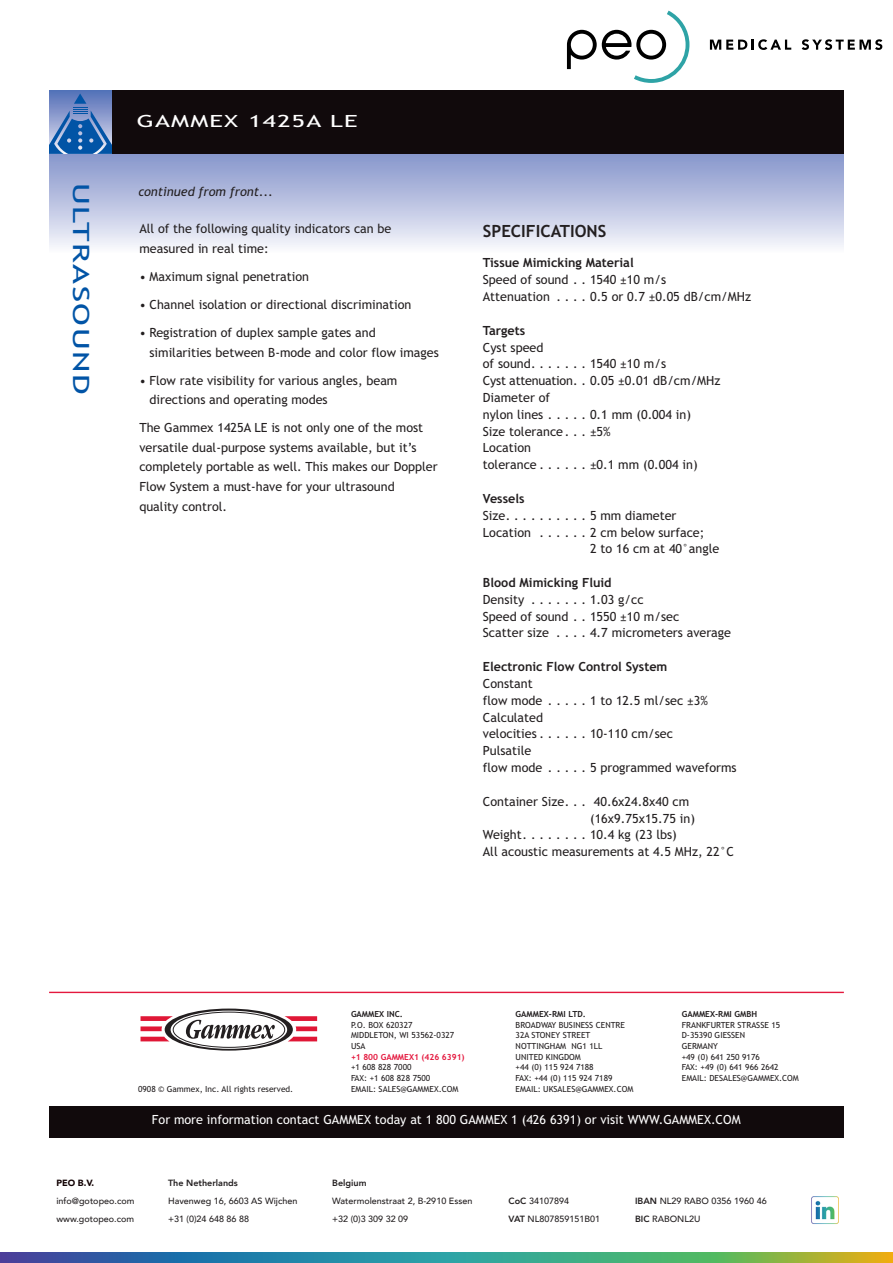
<style>
.page{position:relative;width:893px;height:1263px;background:#fff}
.page>*{position:absolute;margin:0;border:0;box-sizing:border-box;transform-origin:0 0}
.t1{font:22.5px "Trebuchet MS";letter-spacing:.05em;color:#0154a6;scale:1.5 1}
.t2{font:700 16.8px "Trebuchet MS";color:#231f20}
.t3{font:16.8px "Trebuchet MS";letter-spacing:.05em;color:#fff;scale:1.5 1}
.t4{font:12.6px/16.8px "Trebuchet MS";color:#231f20}
.t5{font:12.6px "Trebuchet MS";color:#fff}
.t6{font:italic 12.6px "Trebuchet MS";color:#231f20}
.t7{font:700 12.6px "Trebuchet MS";color:#231f20}
.t8{font:500 9px "Avenir";color:#231f20}
.t9{font:800 9px "Avenir";color:#231f20}
.t10{font:900 9px "Avenir";color:#110002}
.t11{font:8.4px/10.6px "Trebuchet MS";color:#231f20}
.s1{font-weight:700}
.s2{font-weight:700;color:#e4183e}
.s3{font-weight:800}
</style>
<div class="page">
<svg style="left:710px;top:39px;width:81px;height:11px"></svg>
<svg style="left:802px;top:39px;width:80px;height:11px"></svg>
<svg style="left:567px;top:11px;width:122px;height:72px"></svg>
<img style="left:0;top:1252px;width:893px;height:11px">
<img style="left:811px;top:1196px;width:28px;height:28px">
<div style="left:49px;top:150px;width:795px;height:102px;background:linear-gradient(to bottom,#8090c9,#f6f6fb)"></div>
<div style="left:49px;top:90px;width:63px;height:64px;background:#5675ba"></div>
<svg style="left:49px;top:94px;width:63px;height:60px"></svg>
<div style="left:112px;top:90px;width:732px;height:63px;background:#110a0c"></div>
<hr style="left:49px;top:992px;width:795px;height:1px;background:#e4183e">
<div style="left:49px;top:1106px;width:795px;height:31px;background:#110a0c"></div>
<svg style="left:141px;top:1008px;width:176px;height:42px"></svg>
<p class="t1" style="left:94px;top:183px;width:143px;rotate:90deg">ULTRASOUND</p>
<p class="t3" style="left:137px;top:111px;width:149px">GAMMEX 1425A LE</p>
<p class="t6" style="left:138px;top:184px;width:136px">continued from front...</p>
<p class="t4" style="left:139px;top:219px;width:254px;line-height:19.6px">All of the following quality indicators can be measured in real time:</p>
<p class="t4" style="left:139px;top:268px;width:171px">• Maximum signal penetration</p>
<p class="t4" style="left:139px;top:296px;width:274px">• Channel isolation or directional discrimination</p>
<p class="t4" style="left:149px;top:323px;width:291px;line-height:19.6px;text-indent:-10px">• Registration of duplex sample gates and similarities between B-mode and color flow images</p>
<p class="t4" style="left:149px;top:370px;width:249px;line-height:19.6px;text-indent:-10px">• Flow rate visibility for various angles, beam directions and operating modes</p>
<p class="t4" style="left:139px;top:418px;width:300px;line-height:19.6px">The Gammex 1425A LE is not only one of the most versatile dual-purpose systems available, but it’s completely portable as well. This makes our Doppler Flow System a must-have for your ultrasound<br>quality control.</p>
<p class="t2" style="left:483px;top:220px;width:125px">SPECIFICATIONS</p>
<p class="t4" style="left:483px;top:255px;width:270px"><span class="s1">Tissue Mimicking Material<br></span>Speed of sound . . 1540 ±10 m/s<br>Attenuation . . . . 0.5 or 0.7 ±0.05 dB/cm/MHz</p>
<p class="t4" style="left:483px;top:322px;width:239px"><span class="s1">Targets<br></span>Cyst speed<br>of sound. . . . . . . 1540 ±10 m/s<br>Cyst attenuation. . 0.05 ±0.01 dB/cm/MHz<br>Diameter of<br>nylon lines . . . . . 0.1 mm (0.004 in)<br>Size tolerance . . . ±5%<br>Location<br>tolerance . . . . . . ±0.1 mm (0.004 in)</p>
<p class="t7" style="left:483px;top:491px;width:43px">Vessels</p>
<p class="t4" style="left:483px;top:507px;width:195px">Size. . . . . . . . . . 5 mm diameter</p>
<p class="t4" style="left:483px;top:524px;width:223px">Location . . . . . . 2 cm below surface;</p>
<p class="t4" style="left:590px;top:541px;width:131px">2 to 16 cm at 40°angle</p>
<p class="t4" style="left:483px;top:574px;width:250px"><span class="s1">Blood Mimicking Fluid<br></span>Density . . . . . . . 1.03 g/cc<br>Speed of sound . . 1550 ±10 m/sec<br>Scatter size . . . . 4.7 micrometers average</p>
<p class="t4" style="left:483px;top:658px;width:255px"><span class="s1">Electronic Flow Control System<br></span>Constant<br>flow mode . . . . . 1 to 12.5 ml/sec ±3%<br>Calculated<br>velocities . . . . . . 10-110 cm/sec<br>Pulsatile<br>flow mode . . . . . 5 programmed waveforms</p>
<p class="t4" style="left:483px;top:793px;width:208px">Container Size. . . 40.6x24.8x40 cm</p>
<p class="t4" style="left:590px;top:810px;width:106px">(16x9.75x15.75 in)</p>
<p class="t4" style="left:483px;top:827px;width:196px">Weight. . . . . . . . 10.4 kg (23 lbs)</p>
<p class="t4" style="left:483px;top:843px;width:252px">All acoustic measurements at 4.5 MHz, 22°C</p>
<p class="t11" style="left:138px;top:1084px;width:157px">0908 © Gammex, Inc. All rights reserved.</p>
<p class="t11" style="left:351px;top:1009px;width:115px"><span class="s1">GAMMEX INC.<br></span>P.O. BOX 620327<br>MIDDLETON, WI 53562-0327<br>USA<br><span class="s2">+1 800 GAMMEX1 (426 6391) </span>+1 608 828 7000<br>FAX: +1 608 828 7500<br>EMAIL: SALES@GAMMEX.COM</p>
<p class="t11" style="left:682px;top:1009px;width:119px"><span class="s1">GAMMEX-RMI GMBH<br></span>FRANKFURTER STRASSE 15<br>D-35390 GIESSEN<br>GERMANY<br>+49 (0) 641 250 9176<br>FAX: +49 (0) 641 966 2642<br>EMAIL: DESALES@GAMMEX.COM</p>
<p class="t11" style="left:516px;top:1009px;width:119px"><span class="s1">GAMMEX-RMI LTD.<br></span>BROADWAY BUSINESS CENTRE<br>32A STONEY STREET<br>NOTTINGHAM NG1 1LL<br>UNITED KINGDOM<br>+44 (0) 115 924 7188<br>FAX: +44 (0) 115 924 7189<br>EMAIL: UKSALES@GAMMEX.COM</p>
<p class="t5" style="left:152px;top:1112px;width:590px">For more information contact GAMMEX today at 1 800 GAMMEX 1 (426 6391) or visit WWW.GAMMEX.COM</p>
<p class="t10" style="left:56px;top:1175px;width:39px">PEO B.V.</p>
<p class="t8" style="left:56px;top:1193px;width:79px">info@gotopeo.com</p>
<p class="t8" style="left:56px;top:1211px;width:79px">www.gotopeo.com</p>
<p class="t9" style="left:168px;top:1176px;width:71px">The Netherlands</p>
<p class="t8" style="left:168px;top:1193px;width:131px">Havenweg 16, 6603 AS Wijchen</p>
<p class="t8" style="left:168px;top:1211px;width:83px">+31 (0)24 648 86 88</p>
<p class="t9" style="left:332px;top:1176px;width:36px">Belgium</p>
<p class="t8" style="left:332px;top:1193px;width:142px">Watermolenstraat 2, B-2910 Essen</p>
<p class="t8" style="left:332px;top:1211px;width:78px">+32 (0)3 309 32 09</p>
<p class="t8" style="left:509px;top:1193px;width:62px"><span class="s3">CoC</span> 34107894</p>
<p class="t8" style="left:509px;top:1211px;width:93px"><span class="s3">VAT</span> NL807859151B01</p>
<p class="t8" style="left:635px;top:1193px;width:133px"><span class="s3">IBAN</span> NL29 RABO 0356 1960 46</p>
<p class="t8" style="left:635px;top:1211px;width:67px"><span class="s3">BIC</span> RABONL2U</p>
</div>
